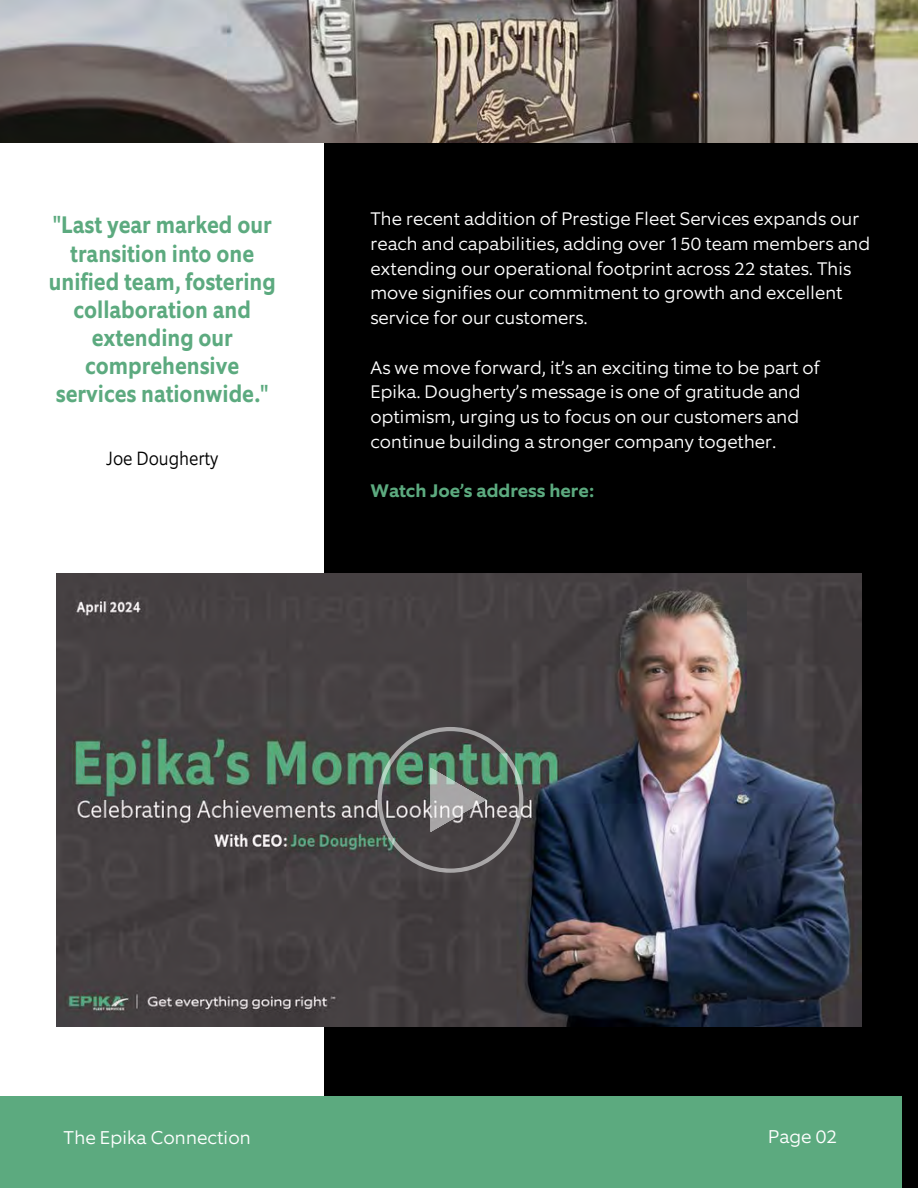
<style>
.page{position:relative;width:918px;height:1188px;background:#000}
.page>*{position:absolute;margin:0;border:0;box-sizing:border-box;transform-origin:0 0}
.t1{font:700 24.15px/28.2px "Equip Condensed";color:#5caa7f;text-align:center}
.t2{font:300 19.35px "Equip Condensed";color:#000}
.t3{font:300 18.6px "Equip";color:#fff}
.t4{font:300 18.3px/24.8px "Equip";color:#fff}
.t5{font:700 18.3px "Equip";color:#5caa7f}
</style>
<div class="page">
<div style="left:0;top:100px;width:324px;height:1088px;background:#fff"></div>
<img style="left:56px;top:573px;width:806px;height:454px">
<div style="left:0;top:1096px;width:901px;height:92px;background:#5caa7f"></div>
<img style="left:0;top:0;width:918px;height:143px">
<svg style="left:378px;top:727px;width:145px;height:146px;background:#5a615c"></svg>
<p class="t1" style="left:49px;top:213px;width:228px">"Last year marked our transition into one unified team, fostering collaboration and extending our comprehensive services nationwide."</p>
<p class="t2" style="left:106px;top:450px;width:113px">Joe Dougherty</p>
<p class="t4" style="left:370px;top:207px;width:501px">The recent addition of Prestige Fleet Services expands our reach and capabilities, adding over 150 team members and extending our operational footprint across 22 states. This move signifies our commitment to growth and excellent service for our customers.</p>
<p class="t4" style="left:370px;top:355px;width:451px">As we move forward, it’s an exciting time to be part of Epika. Dougherty’s message is one of gratitude and optimism, urging us to focus on our customers and continue building a stronger company together.</p>
<h2 class="t5" style="left:370px;top:479px;width:225px">Watch Joe’s address here:</h2>
<h1 class="t3" style="left:64px;top:1126px;width:189px">The Epika Connection</h1>
<p class="t3" style="left:768px;top:1125px;width:71px">Page 02</p>
</div>
